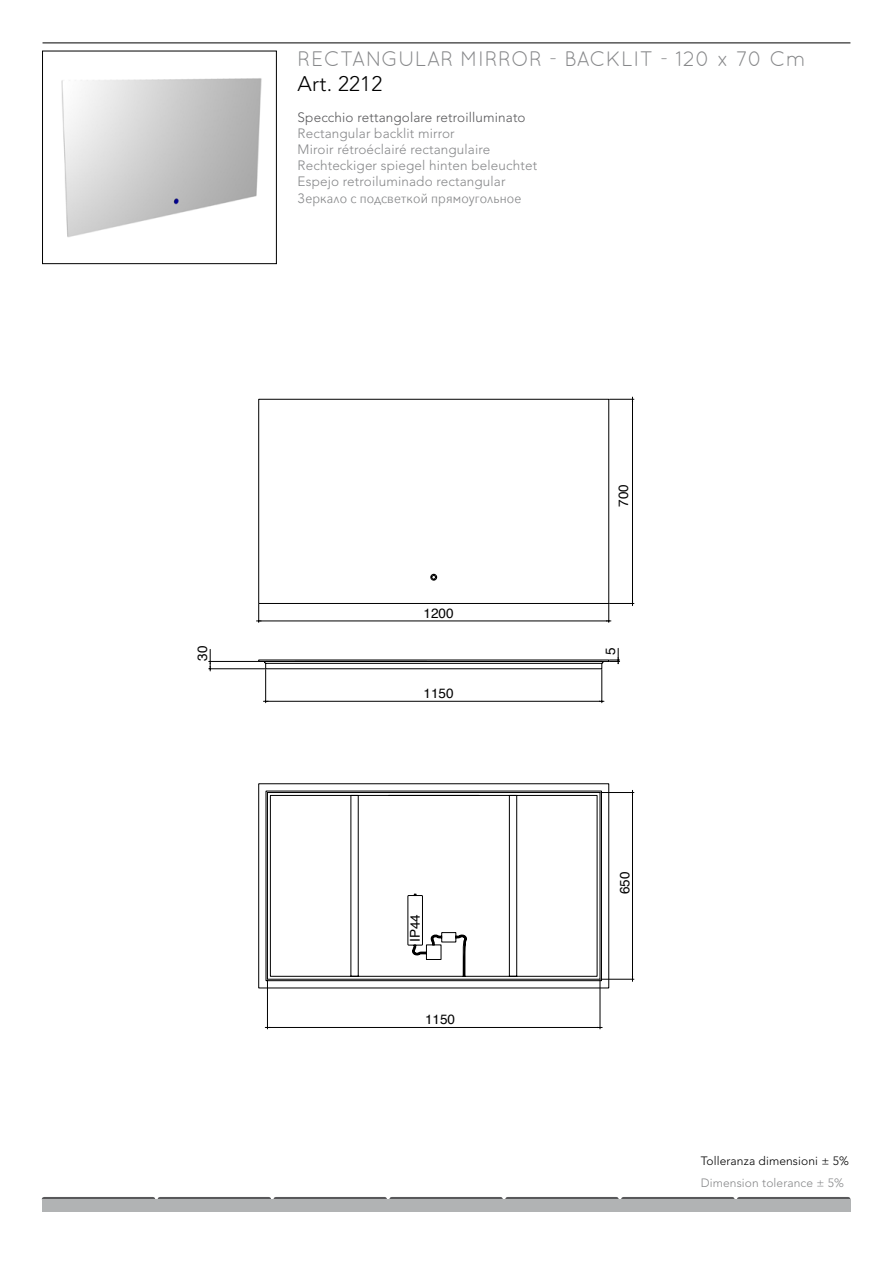
<style>
.page{position:relative;width:893px;height:1263px;background:#fff}
.page>*{position:absolute;margin:0;border:0;box-sizing:border-box;transform-origin:0 0}
.t1{font:21px "Quicksand";letter-spacing:.01em;color:#87888a}
.t2{font:300 21px "Avenir LT Pro";letter-spacing:.01em;color:#000}
.t3{font:300 13.5px/16.2px "Avenir LT Pro";letter-spacing:.01em;color:#87888a}
.t4{font:300 13.5px "Avenir LT Pro";letter-spacing:.01em;color:#58585a}
.t5{font:13.5px "Avenir Next";letter-spacing:.01em;color:#87888a;scale:.9 1}
.t6{font:13.5px "Helvetica";color:#000}
.t7{font:300 12px "Avenir LT Pro";letter-spacing:.01em;color:#000}
.t8{font:300 12px "Avenir LT Pro";letter-spacing:.01em;color:#87888a}
</style>
<div class="page">
<svg style="left:258px;top:399px;width:351px;height:589px"></svg>
<hr style="left:601px;top:792px;width:33px;height:1px;background:#000">
<hr style="left:601px;top:979px;width:33px;height:1px;background:#000">
<hr style="left:632px;top:790px;width:1px;height:191px;background:#000">
<svg style="left:609px;top:399px;width:25px;height:3px"></svg>
<hr style="left:632px;top:397px;width:1px;height:209px;background:#000">
<hr style="left:267px;top:980px;width:1px;height:49px;background:#000">
<hr style="left:600px;top:980px;width:1px;height:49px;background:#000">
<hr style="left:265px;top:1027px;width:337px;height:1px;background:#000">
<hr style="left:265px;top:669px;width:1px;height:34px;background:#000">
<hr style="left:602px;top:669px;width:1px;height:34px;background:#000">
<hr style="left:263px;top:701px;width:341px;height:1px;background:#000">
<svg style="left:609px;top:648px;width:11px;height:16px"></svg>
<hr style="left:209px;top:668px;width:56px;height:1px;background:#000">
<hr style="left:209px;top:661px;width:56px;height:1px;background:#000">
<svg style="left:210px;top:649px;width:1px;height:22px"></svg>
<svg style="left:258px;top:604px;width:3px;height:17px"></svg>
<svg style="left:606px;top:601px;width:28px;height:21px"></svg>
<hr style="left:257px;top:621px;width:354px;height:1px;background:#000">
<hr style="left:43px;top:43px;width:807px;height:1px;background:#000">
<hr style="left:44px;top:1197px;width:109px;height:4px;background:#58585a">
<hr style="left:160px;top:1197px;width:109px;height:4px;background:#58585a">
<hr style="left:276px;top:1197px;width:109px;height:4px;background:#58585a">
<hr style="left:392px;top:1197px;width:109px;height:4px;background:#58585a">
<hr style="left:507px;top:1197px;width:109px;height:4px;background:#58585a">
<hr style="left:623px;top:1197px;width:109px;height:4px;background:#58585a">
<hr style="left:739px;top:1197px;width:109px;height:4px;background:#58585a">
<div style="left:42px;top:1199px;width:808px;height:13px;background:#b1b3b4"></div>
<img style="left:61px;top:78px;width:201px;height:159px">
<div style="left:42px;top:51px;width:235px;height:213px;border:1px solid #000"></div>
<h1 class="t1" style="left:298px;top:46px;width:510px">RECTANGULAR MIRROR - BACKLIT - 120 x 70 Cm</h1>
<h1 class="t2" style="left:298px;top:71px;width:86px">Art. 2212</h1>
<p class="t4" style="left:298px;top:109px;width:229px">Specchio rettangolare retroilluminato</p>
<p class="t3" style="left:298px;top:125px;width:241px">Rectangular backlit mirror<br>Miroir rétroéclairé rectangulaire Rechteckiger spiegel hinten beleuchtet Espejo retroiluminado rectangular</p>
<p class="t5" style="left:298px;top:186px;width:250px">Зеркало с подсветкой прямоугольное</p>
<p class="t6" style="left:192px;top:660px;width:17px;rotate:-90deg">30</p>
<p class="t6" style="left:423px;top:603px;width:32px">1200</p>
<p class="t6" style="left:423px;top:683px;width:32px">1150</p>
<p class="t6" style="left:405px;top:942px;width:29px;rotate:-90deg">IP44</p>
<p class="t6" style="left:425px;top:1009px;width:32px">1150</p>
<p class="t6" style="left:613px;top:507px;width:24px;rotate:-90deg">700</p>
<p class="t6" style="left:600px;top:655px;width:9px;rotate:-90deg">5</p>
<p class="t6" style="left:614px;top:894px;width:24px;rotate:-90deg">650</p>
<p class="t7" style="left:701px;top:1154px;width:150px">Tolleranza dimensioni ± 5%</p>
<p class="t8" style="left:701px;top:1175px;width:145px">Dimension tolerance ± 5%</p>
</div>
